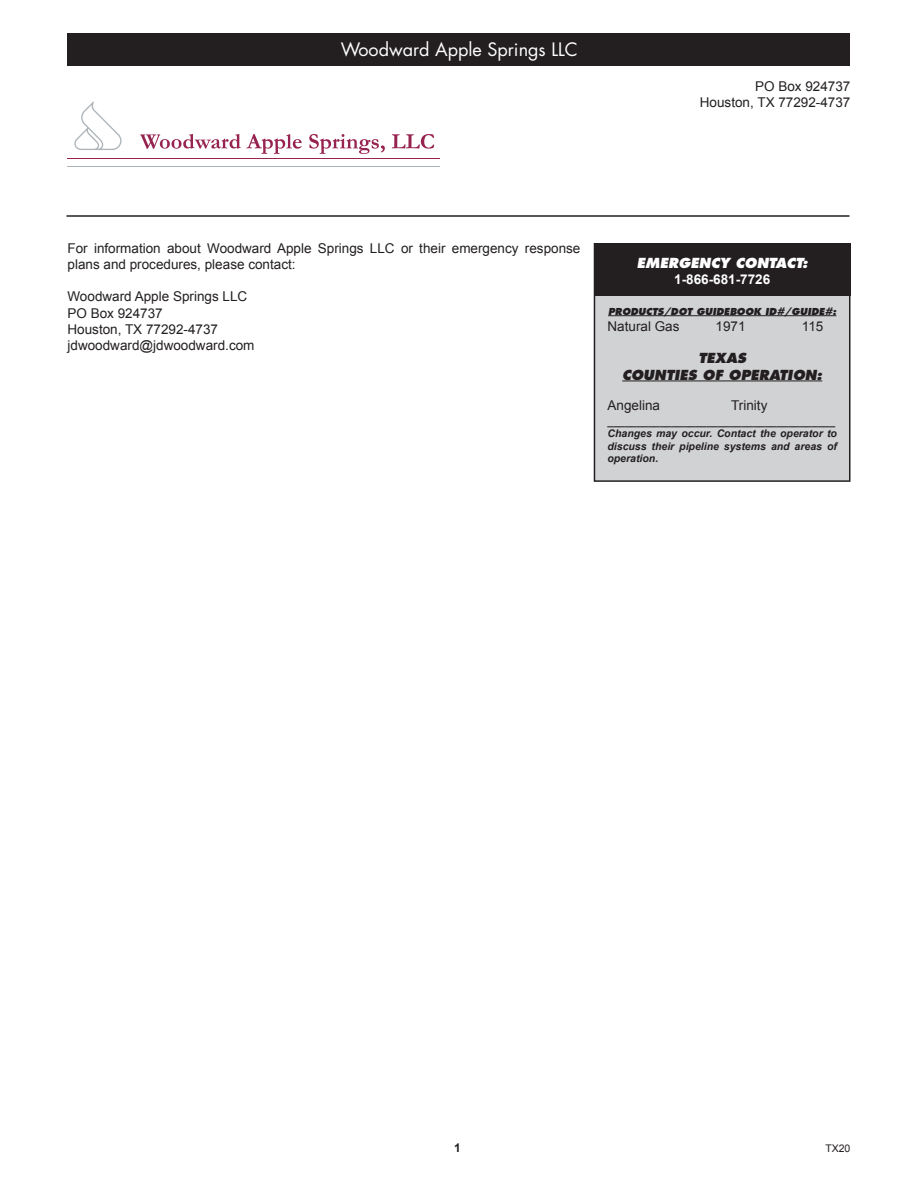
<style>
.page{position:relative;width:918px;height:1188px;background:#fff}
.page>*{position:absolute;margin:0;border:0;box-sizing:border-box;transform-origin:0 0}
.t1{font:18px "Futura";color:#fff}
.t2{font:13.5px/16.2px "Arial";color:#231f20}
.t3{font:italic 800 13.5px "Futura";color:#231f20}
.t4{font:italic 800 13.5px "Futura";color:#fff}
.t5{font:700 13.5px "Arial";color:#fff}
.t6{font:700 12px "Arial";color:#231f20}
.t7{font:italic 700 10.5px/12.6px "Arial";color:#231f20;text-align:justify}
.t8{font:10.5px "Arial";color:#231f20}
.t9{font:italic 800 9.3px "Futura";color:#231f20}
</style>
<div class="page">
<div style="left:594px;top:244px;width:256px;height:237px;background:#d1d2d4"></div>
<div style="left:594px;top:243px;width:256px;height:239px;border:2px solid #231f20"></div>
<hr style="left:67px;top:215px;width:783px;height:2px;background:#231f20">
<div style="left:68px;top:34px;width:782px;height:32px;background:#231f20"></div>
<div style="left:594px;top:244px;width:256px;height:52px;background:#231f20"></div>
<hr style="left:608px;top:315px;width:228px;height:1px;background:#231f20">
<hr style="left:622px;top:381px;width:200px;height:1px;background:#231f20">
<svg style="left:140px;top:134px;width:162px;height:20px"></svg>
<svg style="left:309px;top:134px;width:76px;height:20px"></svg>
<svg style="left:392px;top:134px;width:42px;height:15px"></svg>
<hr style="left:68px;top:158px;width:372px;height:1px;background:#972351">
<hr style="left:68px;top:166px;width:372px;height:1px;background:#adb5ba">
<svg style="left:74px;top:102px;width:48px;height:48px"></svg>
<p class="t1" style="left:341px;top:38px;width:239px">Woodward Apple Springs LLC</p>
<p class="t2" style="left:755px;top:78px;width:97px">PO Box 924737</p>
<p class="t2" style="left:700px;top:94px;width:152px">Houston, TX 77292-4737</p>
<p class="t2" style="left:68px;top:240px;width:514px">For information about Woodward Apple Springs LLC or their emergency response plans and procedures, please contact:</p>
<p class="t2" style="left:68px;top:289px;width:181px">Woodward Apple Springs LLC</p>
<p class="t2" style="left:68px;top:305px;width:97px">PO Box 924737</p>
<p class="t2" style="left:68px;top:321px;width:152px">Houston, TX 77292-4737</p>
<p class="t2" style="left:68px;top:337px;width:189px">jdwoodward@jdwoodward.com</p>
<p class="t4" style="left:637px;top:254px;width:172px">EMERGENCY CONTACT:</p>
<p class="t5" style="left:674px;top:270px;width:98px">1-866-681-7726</p>
<p class="t9" style="left:608px;top:305px;width:230px">PRODUCTS/DOT GUIDEBOOK ID#/GUIDE#:</p>
<p class="t2" style="left:608px;top:318px;width:74px">Natural Gas</p>
<p class="t2" style="left:716px;top:318px;width:32px">1971</p>
<p class="t2" style="left:802px;top:318px;width:23px">115</p>
<p class="t3" style="left:698px;top:350px;width:49px">TEXAS</p>
<p class="t3" style="left:622px;top:366px;width:202px">COUNTIES OF OPERATION:</p>
<p class="t2" style="left:608px;top:397px;width:54px">Angelina</p>
<p class="t2" style="left:731px;top:397px;width:38px">Trinity</p>
<p class="t7" style="left:608px;top:415px;width:229px">_______________________________________</p>
<p class="t7" style="left:608px;top:428px;width:231px">Changes may occur. Contact the operator to discuss their pipeline systems and areas of operation.</p>
<p class="t6" style="left:454px;top:1140px;width:8px">1</p>
<p class="t8" style="left:825px;top:1141px;width:27px">TX20</p>
</div>
